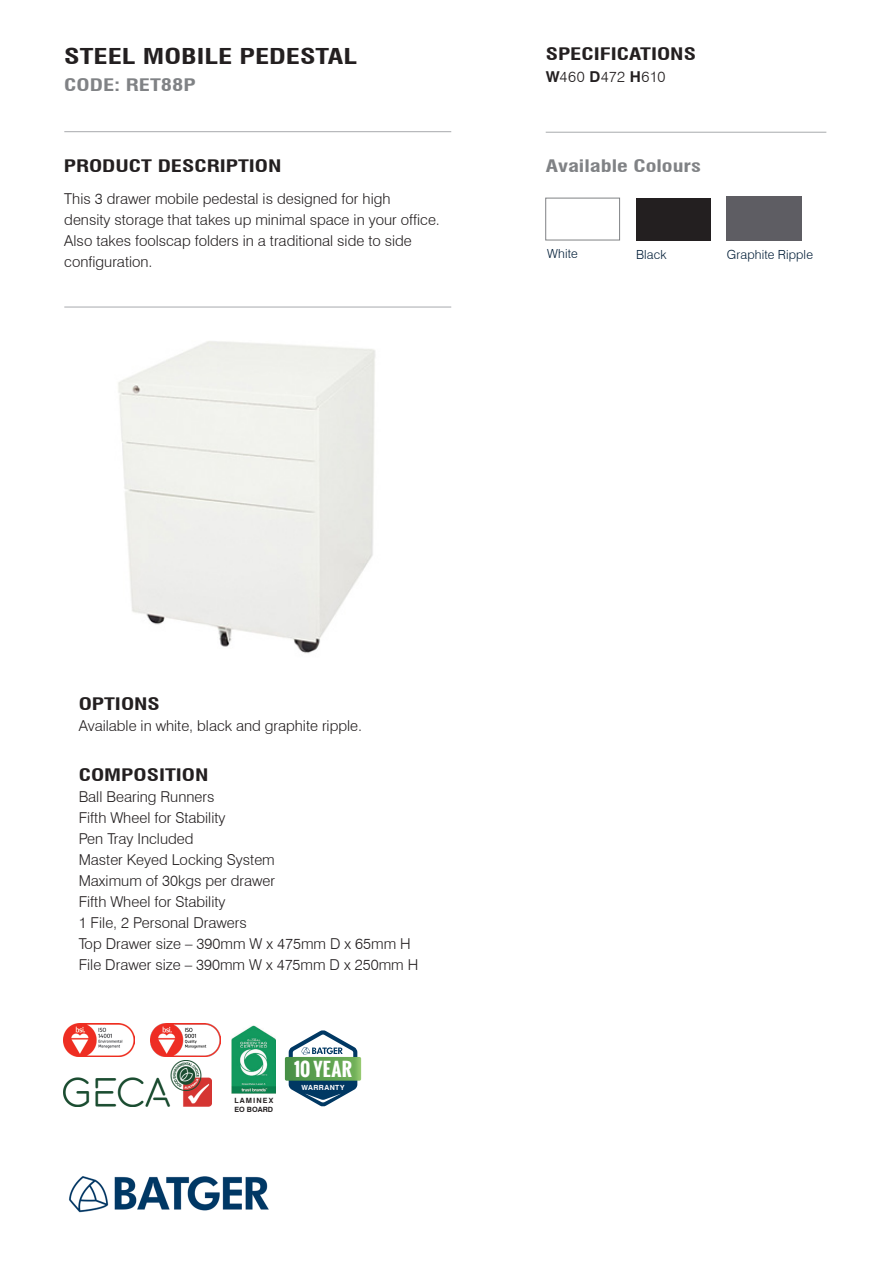
<style>
.page{position:relative;width:893px;height:1263px;background:#fff}
.page>*{position:absolute;margin:0;border:0;box-sizing:border-box;transform-origin:0 0}
.t1{font:700 condensed 21.3px "Swiss 721 BT";color:#231f20;scale:1.33 1}
.t2{font:700 18.45px "Oswald";letter-spacing:.01em;color:#fff}
.t3{font:700 condensed 16.8px "Swiss 721 BT";color:#231f20;scale:1.33 1}
.t4{font:700 condensed 16.8px "Swiss 721 BT";color:#808285;scale:1.33 1}
.Product_Code{font:300 15px/21px "Swiss 721 BT";color:#231f20}
.Product_Code-2{font:300 15px "Swiss 721 BT";letter-spacing:.02em;color:#231f20}
.t5{font:300 12.6px "Swiss 721 BT";letter-spacing:.01em;color:#001d37}
.t6{font:700 7.2px/8.7px "Swiss 721 BT";letter-spacing:.15em;color:#231f20}
.t7{font:700 7.05px "Swiss 721 BT";letter-spacing:.055em;color:#fff}
.s1{font-weight:700}
</style>
<div class="page">
<div style="left:727px;top:197px;width:74px;height:43px;background:#5e5d63"></div>
<div style="left:546px;top:198px;width:74px;height:42px;border:1px solid #808285"></div>
<div style="left:637px;top:198px;width:73px;height:42px;background:#231f20"></div>
<img style="left:69px;top:1176px;width:200px;height:37px">
<img style="left:64px;top:1023px;width:70px;height:33px">
<img style="left:150px;top:1023px;width:71px;height:33px">
<svg style="left:285px;top:1030px;width:76px;height:76px"></svg>
<img style="left:64px;top:1060px;width:147px;height:46px">
<img style="left:232px;top:1026px;width:43px;height:68px">
<hr style="left:64px;top:131px;width:387px;height:1px;background:#a8a9ad">
<hr style="left:64px;top:307px;width:387px;height:1px;background:#a8a9ad">
<hr style="left:546px;top:132px;width:280px;height:1px;background:#a7aaac">
<img style="left:118px;top:341px;width:258px;height:313px">
<p class="t1" style="left:64px;top:44px;width:222px">STEEL MOBILE PEDESTAL</p>
<p class="t4" style="left:64px;top:75px;width:100px">CODE: RET88P</p>
<p class="t3" style="left:546px;top:43px;width:115px">SPECIFICATIONS</p>
<p class="Product_Code-2" style="left:546px;top:68px;width:121px"><span class="s1">W</span>460 <span class="s1">D</span>472 <span class="s1">H</span>610</p>
<p class="t3" style="left:64px;top:156px;width:165px">PRODUCT DESCRIPTION</p>
<p class="t4" style="left:546px;top:156px;width:118px">Available Colours</p>
<p class="Product_Code" style="left:64px;top:188px;width:377px">This 3 drawer mobile pedestal is designed for high density storage that takes up minimal space in your office.<br>Also takes foolscap folders in a traditional side to side configuration.</p>
<p class="t5" style="left:547px;top:246px;width:32px">White</p>
<p class="t5" style="left:636px;top:247px;width:32px">Black</p>
<p class="t5" style="left:727px;top:247px;width:88px">Graphite Ripple</p>
<p class="t3" style="left:79px;top:694px;width:63px">OPTIONS</p>
<p class="Product_Code" style="left:79px;top:715px;width:285px">Available in white, black and graphite ripple.</p>
<p class="t3" style="left:79px;top:765px;width:99px">COMPOSITION</p>
<p class="Product_Code" style="left:79px;top:786px;width:137px">Ball Bearing Runners</p>
<p class="Product_Code" style="left:79px;top:807px;width:148px">Fifth Wheel for Stability</p>
<p class="Product_Code" style="left:79px;top:828px;width:116px">Pen Tray Included</p>
<p class="Product_Code" style="left:79px;top:849px;width:198px">Master Keyed Locking System</p>
<p class="Product_Code" style="left:79px;top:870px;width:198px">Maximum of 30kgs per drawer</p>
<p class="Product_Code" style="left:79px;top:891px;width:148px">Fifth Wheel for Stability</p>
<p class="Product_Code" style="left:79px;top:912px;width:170px">1 File, 2 Personal Drawers</p>
<p class="Product_Code" style="left:79px;top:933px;width:334px">Top Drawer size – 390mm W x 475mm D x 65mm H</p>
<p class="Product_Code" style="left:79px;top:954px;width:341px">File Drawer size – 390mm W x 475mm D x 250mm H</p>
<p class="t6" style="left:234px;top:1096px;width:40px">LAMINEX<br>EO BOARD</p>
<p class="t2" style="left:294px;top:1055px;width:59px">10 YEAR</p>
<p class="t7" style="left:302px;top:1083px;width:44px">WARRANTY</p>
</div>
